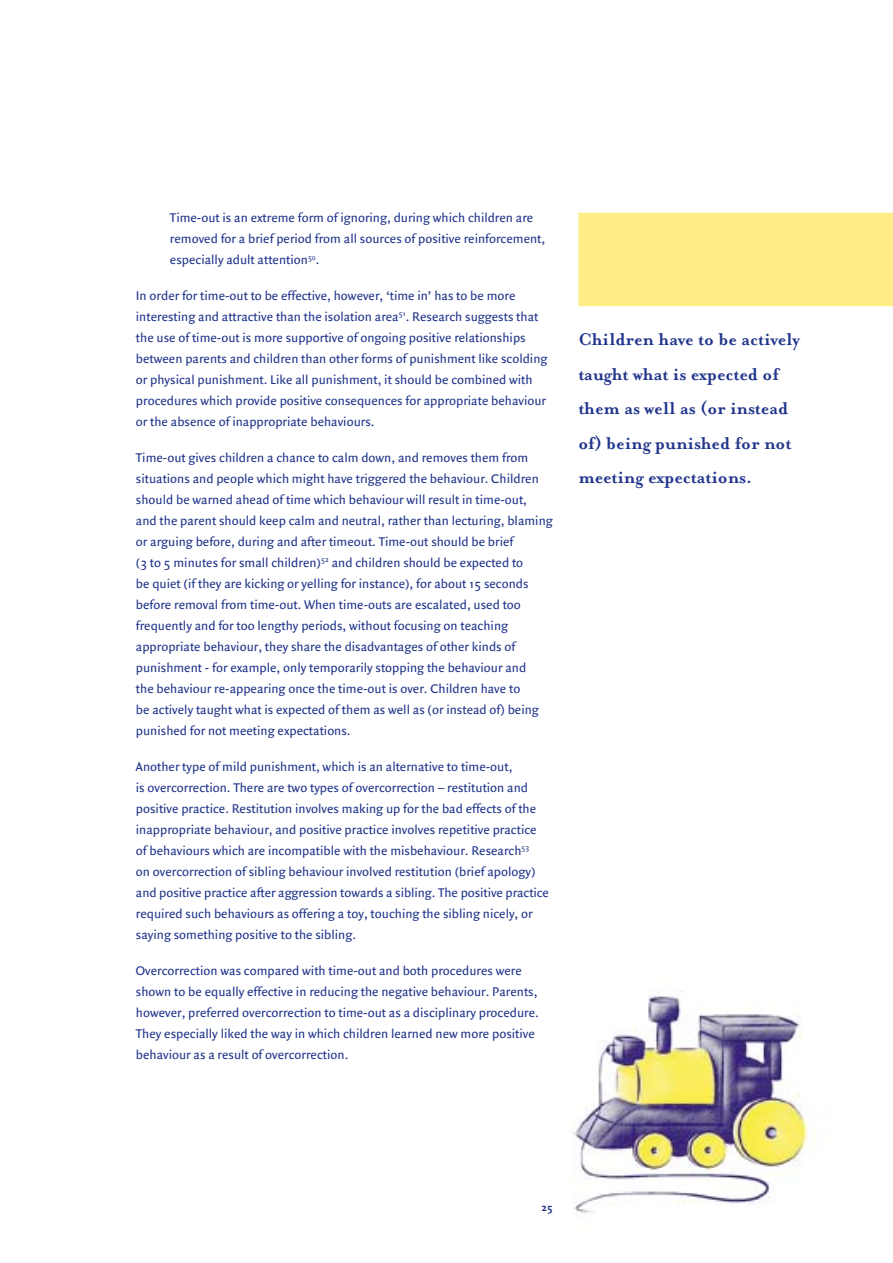
<style>
.page{position:relative;width:893px;height:1263px;background:#fff}
.page>*{position:absolute;margin:0;border:0;box-sizing:border-box;transform-origin:0 0}
.t1{font:700 19.5px/34.5px "Mrs Eaves Maori";color:#21358b}
.t2{font:13.5px/21px "Quadraat Sans Maori";color:#21358b}
.t3{font:700 11.25px "Quadraat Sans Maori";color:#21358b}
</style>
<div class="page">
<div style="left:578px;top:213px;width:314px;height:93px;background:#ffed89"></div>
<img style="left:572px;top:991px;width:243px;height:222px">
<p class="t2" style="left:170px;top:208px;width:377px">Time-out is an extreme form of ignoring, during which children are removed for a brief period from all sources of positive reinforcement, especially adult attention<sup>50</sup>.</p>
<p class="t2" style="left:136px;top:286px;width:413px">In order for time-out to be effective, however, ‘time in’ has to be more interesting and attractive than the isolation area<sup>51</sup>. Research suggests that the use of time-out is more supportive of ongoing positive relationships between parents and children than other forms of punishment like scolding or physical punishment. Like all punishment, it should be combined with procedures which provide positive consequences for appropriate behaviour or the absence of inappropriate behaviours.</p>
<p class="t2" style="left:136px;top:448px;width:418px">Time-out gives children a chance to calm down, and removes them from situations and people which might have triggered the behaviour. Children should be warned ahead of time which behaviour will result in time-out,<br>and the parent should keep calm and neutral, rather than lecturing, blaming or arguing before, during and after timeout. Time-out should be brief<br>(3 to 5 minutes for small children)<sup>52</sup> and children should be expected to<br>be quiet (if they are kicking or yelling for instance), for about 15 seconds before removal from time-out. When time-outs are escalated, used too frequently and for too lengthy periods, without focusing on teaching appropriate behaviour, they share the disadvantages of other kinds of punishment - for example, only temporarily stopping the behaviour and<br>the behaviour re-appearing once the time-out is over. Children have to<br>be actively taught what is expected of them as well as (or instead of) being punished for not meeting expectations.</p>
<p class="t2" style="left:136px;top:757px;width:414px">Another type of mild punishment, which is an alternative to time-out,<br>is overcorrection. There are two types of overcorrection – restitution and positive practice. Restitution involves making up for the bad effects of the inappropriate behaviour, and positive practice involves repetitive practice of behaviours which are incompatible with the misbehaviour. Research<sup>53<br></sup>on overcorrection of sibling behaviour involved restitution (brief apology) and positive practice after aggression towards a sibling. The positive practice required such behaviours as offering a toy, touching the sibling nicely, or saying something positive to the sibling.</p>
<p class="t2" style="left:136px;top:961px;width:404px">Overcorrection was compared with time-out and both procedures were shown to be equally effective in reducing the negative behaviour. Parents, however, preferred overcorrection to time-out as a disciplinary procedure.<br>They especially liked the way in which children learned new more positive behaviour as a result of overcorrection.</p>
<h1 class="t1" style="left:578px;top:321px;width:223px">Children have to be actively taught what is expected of them as well as (or instead of) being punished for not meeting expectations.</h1>
<p class="t3" style="left:541px;top:1203px;width:13px">25</p>
</div>
